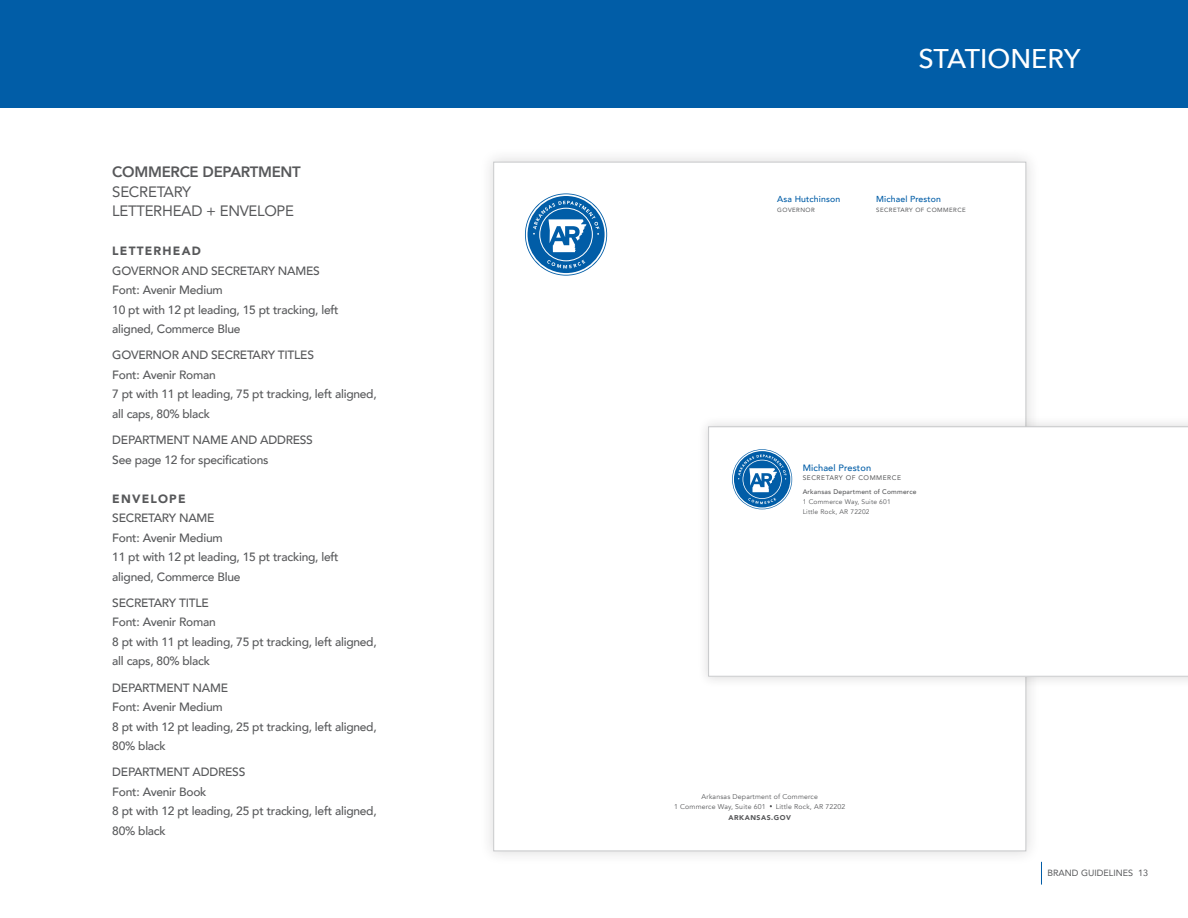
<style>
.page{position:relative;width:1188px;height:918px;background:#fff}
.page>*{position:absolute;margin:0;border:0;box-sizing:border-box;transform-origin:0 0}
.t1{font:500 27px "Avenir Next";color:#fff}
.t2{font:15px/19.5px "Avenir";letter-spacing:-.02em;color:#57585a}
.t3{font:800 15px "Avenir";letter-spacing:-.02em;color:#57585a}
.t4{font:500 12px/19.5px "Avenir";letter-spacing:-.02em;color:#57585a}
.t5{font:900 12px "Avenir";letter-spacing:.1em;color:#57585a}
.t6{font:500 9.15px "Avenir";letter-spacing:.015em;color:#015da7}
.t7{font:9px "Avenir";color:#57585a}
.t8{font:500 8.7px "Avenir";letter-spacing:.015em;color:#015da7}
.t9{font:6.9px/10.5px "Avenir";letter-spacing:.025em;color:#57585a;text-align:center}
.t10{font:6.75px/10.1px "Avenir";letter-spacing:.025em;color:#57585a}
.t11{font:500 6.75px "Avenir";letter-spacing:.025em;color:#57585a}
.t12{font:6.75px "Avenir";letter-spacing:.075em;color:#57585a}
.t13{font:6.15px "Avenir";letter-spacing:.075em;color:#57585a}
.s1{font-weight:800}
.s2{font-weight:900}
</style>
<div class="page">
<svg style="left:1041px;top:862px;width:1px;height:23px"></svg>
<div style="left:479px;top:147px;width:562px;height:719px;background:#231f20;opacity:.15"></div>
<div style="left:494px;top:162px;width:532px;height:689px;background:#fff"></div>
<svg style="left:525px;top:193px;width:82px;height:83px"></svg>
<div style="left:0;top:0;width:1188px;height:108px;background:#015da7"></div>
<div style="left:697px;top:415px;width:491px;height:273px;background:#231f20;opacity:.15"></div>
<svg style="left:708px;top:427px;width:480px;height:249px"></svg>
<p class="t3" style="left:112px;top:160px;width:190px">COMMERCE DEPARTMENT</p>
<p class="t2" style="left:112px;top:181px;width:183px">SECRETARY<br>LETTERHEAD + ENVELOPE</p>
<p class="t5" style="left:112px;top:241px;width:90px">LETTERHEAD</p>
<p class="t4" style="left:112px;top:260px;width:228px">GOVERNOR AND SECRETARY NAMES<br>Font: Avenir Medium<br>10 pt with 12 pt leading, 15 pt tracking, left aligned, Commerce Blue</p>
<p class="t4" style="left:112px;top:345px;width:266px">GOVERNOR AND SECRETARY TITLES<br>Font: Avenir Roman<br>7 pt with 11 pt leading, 75 pt tracking, left aligned, all caps, 80% black</p>
<p class="t4" style="left:112px;top:429px;width:202px">DEPARTMENT NAME AND ADDRESS<br>See page 12 for specifications</p>
<p class="t5" style="left:112px;top:488px;width:75px">ENVELOPE</p>
<p class="t4" style="left:112px;top:507px;width:228px">SECRETARY NAME<br>Font: Avenir Medium<br>11 pt with 12 pt leading, 15 pt tracking, left aligned, Commerce Blue</p>
<p class="t4" style="left:112px;top:592px;width:266px">SECRETARY TITLE<br>Font: Avenir Roman<br>8 pt with 11 pt leading, 75 pt tracking, left aligned, all caps, 80% black</p>
<p class="t4" style="left:112px;top:677px;width:266px">DEPARTMENT NAME<br>Font: Avenir Medium<br>8 pt with 12 pt leading, 25 pt tracking, left aligned,<br>80% black</p>
<p class="t4" style="left:112px;top:762px;width:266px">DEPARTMENT ADDRESS<br>Font: Avenir Book<br>8 pt with 12 pt leading, 25 pt tracking, left aligned,<br>80% black</p>
<h1 class="t1" style="left:918px;top:35px;width:164px">STATIONERY</h1>
<p class="t8" style="left:777px;top:192px;width:64px">Asa Hutchinson</p>
<p class="t13" style="left:777px;top:205px;width:39px">GOVERNOR</p>
<p class="t8" style="left:876px;top:192px;width:66px">Michael Preston</p>
<p class="t13" style="left:876px;top:205px;width:91px">SECRETARY OF COMMERCE</p>
<p class="t6" style="left:803px;top:460px;width:70px">Michael Preston</p>
<p class="t12" style="left:803px;top:472px;width:100px">SECRETARY OF COMMERCE</p>
<p class="t11" style="left:803px;top:486px;width:115px">Arkansas Department of Commerce</p>
<p class="t10" style="left:803px;top:497px;width:90px">1 Commerce Way, Suite 601<br>Little Rock, AR 72202</p>
<p class="t9" style="left:674px;top:791px;width:173px">Arkansas Department of Commerce<br>1 Commerce Way, Suite 601 <span class="s1">∙</span> Little Rock, AR 72202<br><span class="s2">ARKANSAS.GOV</span></p>
<p class="t7" style="left:1047px;top:866px;width:102px">BRAND GUIDELINES 13</p>
</div>
